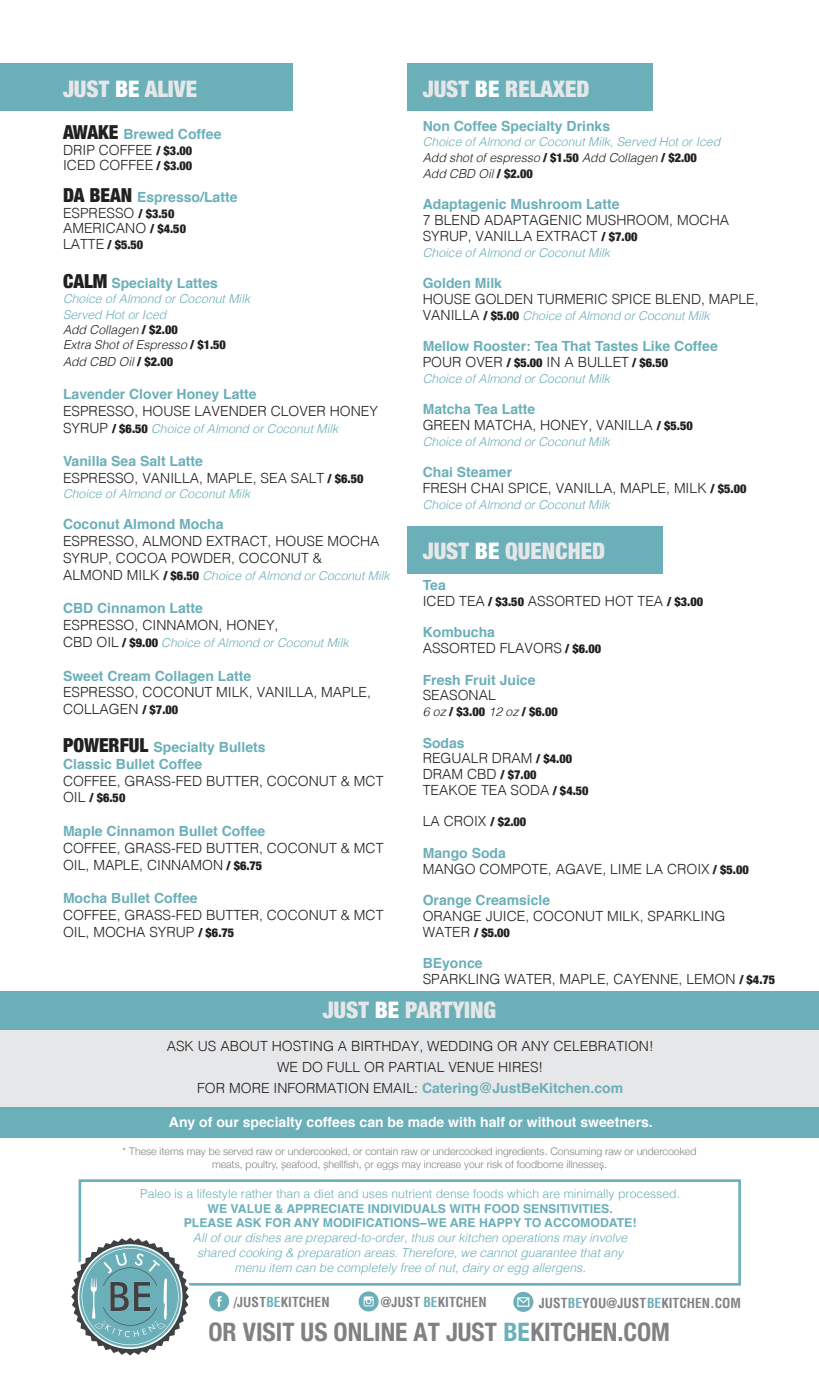
<style>
.page{position:relative;width:819px;height:1386px;background:#fff}
.page>*{position:absolute;margin:0;border:0;box-sizing:border-box;transform-origin:0 0}
.t1{font:700 condensed 25.38px "Helvetica Neue";color:#808183}
.t2{font:900 condensed 22.75px "Helvetica Neue";color:#e6e7e8}
.t3{font:300 14px/15.8px "Helvetica";color:#221f1f}
.t4{font:700 14px/16.8px "Helvetica";color:#6bafb9}
.t5{font:700 14px "Helvetica";color:#fff}
.t6{font:700 condensed 13.47px "Helvetica";color:#808183}
.t7{font:italic 300 12.25px/14.7px "Helvetica";color:#6bafb9}
.t8{font:700 12.25px/14.7px "Helvetica";color:#6bafb9;text-align:center}
.t9{font:300 12.25px "Helvetica";color:#6bafb9}
.t10{font:italic 300 12.25px/14.7px "Helvetica";color:#221f1f}
.t11{font:900 condensed 12.25px "Helvetica Neue";color:#221f1f}
.t12{font:300 10.5px/12.6px "Helvetica Neue";color:#808284;text-align:center}
.s1{color:#fff}
.s2{font-family:"Helvetica Neue";font-weight:900;font-stretch:condensed;font-size:19.25px}
.s3{font-weight:700;color:#6bafb9}
.s4{font-family:"Helvetica Neue";font-weight:900;font-stretch:condensed;font-size:12.25px}
.s5{font-family:"Helvetica";font-weight:300;font-stretch:normal;font-size:14px}
.s6{font-family:"Helvetica Neue";font-weight:900;font-stretch:condensed;font-size:19.25px;color:#221f1f}
.s7{font-family:"Helvetica Neue";font-weight:900;font-style:normal;font-stretch:condensed}
.s8{font-style:normal;font-size:14px;color:#221f1f}
.s9{font-family:"Helvetica Neue";font-weight:900;font-style:normal;font-stretch:condensed;color:#221f1f}
.s10{color:#221f1f}
.s11{font-weight:300;color:#221f1f}
.s12{font-family:"Helvetica Neue";font-weight:900;font-stretch:condensed;font-size:12.25px;color:#221f1f}
.s13{font-family:"Helvetica";font-weight:300;font-style:italic;font-stretch:normal}
.s14{color:#6bafb9}
</style>
<div class="page">
<div style="left:0;top:63px;width:292px;height:48px;background:#6bafb9"></div>
<div style="left:0;top:1020px;width:819px;height:106px;background:#e6e7e8"></div>
<div style="left:0;top:1108px;width:819px;height:30px;background:#6bafb9"></div>
<div style="left:79px;top:1179px;width:662px;height:107px;border:3px solid #6bafb9"></div>
<svg style="left:71px;top:1234px;width:122px;height:122px"></svg>
<svg style="left:359px;top:1291px;width:20px;height:20px"></svg>
<svg style="left:209px;top:1291px;width:20px;height:20px"></svg>
<svg style="left:513px;top:1292px;width:20px;height:20px"></svg>
<div style="left:407px;top:526px;width:256px;height:48px;background:#6bafb9"></div>
<div style="left:407px;top:63px;width:245px;height:47px;background:#6bafb9"></div>
<div style="left:0;top:991px;width:819px;height:39px;background:#6bafb9"></div>
<h2 class="t2" style="left:63px;top:80px;width:136px">JUST <span class="s1">BE</span> ALIVE</h2>
<p class="t3" style="left:63px;top:127px;width:160px"><span class="s2">AWAKE</span> <span class="s3">Brewed Coffee<br></span>DRIP COFFEE <span class="s4">/ $3.00<br></span>ICED COFFEE <span class="s4">/ $3.00</span></p>
<p class="t3" style="left:63px;top:190px;width:176px"><span class="s2">DA BEAN</span> <span class="s3">Espresso/Latte<br></span>ESPRESSO <span class="s4">/ $3.50<br></span>AMERICANO <span class="s4">/ $4.50</span></p>
<p class="t11" style="left:63px;top:240px;width:82px"><span class="s5">LATTE</span> / $5.50</p>
<p class="t4" style="left:63px;top:276px;width:157px"><span class="s6">CALM</span> Specialty Lattes</p>
<p class="t7" style="left:63px;top:291px;width:189px;line-height:16.8px">Choice of Almond or Coconut Milk<br>Served Hot or Iced</p>
<p class="t10" style="left:63px;top:323px;width:165px">Add Collagen <span class="s7">/ $2.00<br></span>Extra Shot of Espresso <span class="s7">/ $1.50</span></p>
<p class="t10" style="left:63px;top:355px;width:112px">Add CBD Oil <span class="s7">/ $2.00</span></p>
<p class="t4" style="left:63px;top:387px;width:195px">Lavender Clover Honey Latte</p>
<p class="t3" style="left:63px;top:404px;width:317px">ESPRESSO, HOUSE LAVENDER CLOVER HONEY</p>
<p class="t7" style="left:63px;top:422px;width:277px"><span class="s8">SYRUP</span> <span class="s9">/ $6.50</span> Choice of Almond or Coconut Milk</p>
<p class="t3" style="left:63px;top:454px;width:302px;line-height:16.8px"><span class="s3">Vanilla Sea Salt Latte<br></span>ESPRESSO, VANILLA, MAPLE, SEA SALT <span class="s4">/ $6.50</span></p>
<p class="t7" style="left:63px;top:487px;width:189px">Choice of Almond or Coconut Milk</p>
<p class="t4" style="left:63px;top:517px;width:162px">Coconut Almond Mocha</p>
<p class="t3" style="left:63px;top:534px;width:318px;line-height:16.8px">ESPRESSO, ALMOND EXTRACT, HOUSE MOCHA<br>SYRUP, COCOA POWDER, COCONUT &amp;</p>
<p class="t7" style="left:63px;top:569px;width:328px"><span class="s8">ALMOND MILK</span> <span class="s9">/ $6.50</span> Choice of Almond or Coconut Milk</p>
<p class="t4" style="left:63px;top:601px;width:141px">CBD Cinnamon Latte</p>
<p class="t3" style="left:63px;top:618px;width:217px">ESPRESSO, CINNAMON, HONEY,</p>
<p class="t7" style="left:63px;top:636px;width:287px"><span class="s8">CBD OIL</span> <span class="s9">/ $9.00</span> Choice of Almond or Coconut Milk</p>
<p class="t4" style="left:63px;top:668px;width:190px">Sweet Cream Collagen Latte</p>
<p class="t3" style="left:63px;top:685px;width:310px;line-height:16.8px">ESPRESSO, COCONUT MILK, VANILLA, MAPLE,<br>COLLAGEN <span class="s4">/ $7.00</span></p>
<p class="t4" style="left:63px;top:740px;width:204px"><span class="s6">POWERFUL</span> Specialty Bullets<br>Classic Bullet Coffee</p>
<p class="t3" style="left:63px;top:774px;width:322px">COFFEE, GRASS-FED BUTTER, COCONUT &amp; MCT</p>
<p class="t11" style="left:63px;top:793px;width:64px"><span class="s5">OIL</span> / $6.50</p>
<p class="t4" style="left:63px;top:824px;width:204px">Maple Cinnamon Bullet Coffee</p>
<p class="t3" style="left:63px;top:840px;width:322px;line-height:16.8px">COFFEE, GRASS-FED BUTTER, COCONUT &amp; MCT<br>OIL, MAPLE, CINNAMON <span class="s4">/ $6.75</span></p>
<p class="t4" style="left:63px;top:891px;width:136px">Mocha Bullet Coffee</p>
<p class="t3" style="left:63px;top:908px;width:322px;line-height:16.8px">COFFEE, GRASS-FED BUTTER, COCONUT &amp; MCT<br>OIL, MOCHA SYRUP <span class="s4">/ $6.75</span></p>
<h2 class="t2" style="left:423px;top:80px;width:168px">JUST <span class="s1">BE</span> RELAXED</h2>
<p class="t4" style="left:423px;top:118px;width:189px">Non Coffee Specialty Drinks</p>
<p class="t7" style="left:423px;top:135px;width:299px;line-height:15.8px">Choice of Almond or Coconut Milk, Served Hot or Iced<br><span class="s10">Add shot of espresso</span> <span class="s9">/ $1.50</span> <span class="s10">Add Collagen</span> <span class="s9">/ $2.00<br></span><span class="s10">Add CBD Oil</span> <span class="s9">/ $2.00</span></p>
<p class="t4" style="left:423px;top:197px;width:198px">Adaptagenic Mushroom Latte</p>
<p class="t3" style="left:423px;top:213px;width:308px">7 BLEND ADAPTAGENIC MUSHROOM, MOCHA<br>SYRUP, VANILLA EXTRACT <span class="s4">/ $7.00</span></p>
<p class="t7" style="left:423px;top:246px;width:189px">Choice of Almond or Coconut Milk</p>
<p class="t4" style="left:423px;top:276px;width:81px">Golden Milk</p>
<p class="t3" style="left:423px;top:292px;width:338px">HOUSE GOLDEN TURMERIC SPICE BLEND, MAPLE,</p>
<p class="t7" style="left:423px;top:309px;width:289px"><span class="s8">VANILLA</span> <span class="s9">/ $5.00</span> Choice of Almond or Coconut Milk</p>
<p class="t4" style="left:423px;top:339px;width:297px;line-height:15.8px">Mellow Rooster: Tea That Tastes Like Coffee<br><span class="s11">POUR OVER</span> <span class="s12">/ $5.00</span> <span class="s11">IN A BULLET</span> <span class="s12">/ $6.50</span></p>
<p class="t7" style="left:423px;top:372px;width:189px">Choice of Almond or Coconut Milk</p>
<p class="t3" style="left:423px;top:402px;width:272px"><span class="s3">Matcha Tea Latte<br></span>GREEN MATCHA, HONEY, VANILLA <span class="s4">/ $5.50</span></p>
<p class="t7" style="left:423px;top:435px;width:189px">Choice of Almond or Coconut Milk</p>
<p class="t3" style="left:423px;top:465px;width:325px"><span class="s3">Chai Steamer<br></span>FRESH CHAI SPICE, VANILLA, MAPLE, MILK <span class="s4">/ $5.00</span></p>
<p class="t7" style="left:423px;top:498px;width:189px">Choice of Almond or Coconut Milk</p>
<h2 class="t2" style="left:423px;top:541px;width:184px">JUST <span class="s1">BE</span> QUENCHED</h2>
<p class="t3" style="left:423px;top:578px;width:282px"><span class="s3">Tea<br></span>ICED TEA <span class="s4">/ $3.50</span> ASSORTED HOT TEA <span class="s4">/ $3.00</span></p>
<p class="t3" style="left:423px;top:625px;width:180px"><span class="s3">Kombucha<br></span>ASSORTED FLAVORS <span class="s4">/ $6.00</span></p>
<p class="t4" style="left:423px;top:672px;width:114px">Fresh Fruit Juice</p>
<p class="t3" style="left:423px;top:688px;width:75px">SEASONAL</p>
<p class="t11" style="left:423px;top:707px;width:137px"><span class="s13">6 oz</span> / $3.00 <span class="s13">12 oz</span> / $6.00</p>
<p class="t3" style="left:423px;top:736px;width:167px"><span class="s3">Sodas<br></span>REGUALR DRAM <span class="s4">/ $4.00<br></span>DRAM CBD <span class="s4">/ $7.00<br></span>TEAKOE TEA SODA <span class="s4">/ $4.50</span></p>
<p class="t3" style="left:423px;top:814px;width:105px">LA CROIX <span class="s4">/ $2.00</span></p>
<p class="t3" style="left:423px;top:846px;width:328px"><span class="s3">Mango Soda<br></span>MANGO COMPOTE, AGAVE, LIME LA CROIX <span class="s4">/ $5.00</span></p>
<p class="t4" style="left:423px;top:893px;width:129px">Orange Creamsicle</p>
<p class="t3" style="left:423px;top:909px;width:304px">ORANGE JUICE, COCONUT MILK, SPARKLING</p>
<p class="t11" style="left:423px;top:927px;width:89px"><span class="s5">WATER</span> / $5.00</p>
<p class="t3" style="left:423px;top:956px;width:354px"><span class="s3">BEyonce<br></span>SPARKLING WATER, MAPLE, CAYENNE, LEMON <span class="s4">/ $4.75</span></p>
<h2 class="t2" style="left:323px;top:1001px;width:175px">JUST <span class="s1">BE</span> PARTYING</h2>
<p class="t3" style="left:167px;top:1037px;width:488px;line-height:21px;text-align:center">ASK US ABOUT HOSTING A BIRTHDAY, WEDDING OR ANY CELEBRATION!<br>WE DO FULL OR PARTIAL VENUE HIRES!<br>FOR MORE INFORMATION EMAIL: <span class="s3">Catering@JustBeKitchen.com</span></p>
<p class="t5" style="left:169px;top:1117px;width:485px">Any of our specialty coffees can be made with half or without sweetners.</p>
<p class="t12" style="left:123px;top:1146px;width:575px">* These items may be served raw or undercooked, or contain raw or undercooked ingredients. Consuming raw or undercooked meats, poultry, seafood, shellfish, or eggs may increase your risk of foodborne illnesses.</p>
<p class="t9" style="left:140px;top:1189px;width:541px">Paleo is a lifestyle rather than a diet and uses nutrient dense foods which are minimally processed.</p>
<p class="t8" style="left:184px;top:1202px;width:454px">WE VALUE &amp; APPRECIATE INDIVIDUALS WITH FOOD SENSITIVITIES.<br>PLEASE ASK FOR ANY MODIFICATIONS−WE ARE HAPPY TO ACCOMODATE!</p>
<p class="t7" style="left:193px;top:1232px;width:436px;text-align:center">All of our dishes are prepared-to-order, thus our kitchen operations may involve shared cooking &amp; preparation areas. Therefore, we cannot guarantee that any menu item can be completely free of nut, dairy or egg allergens.</p>
<p class="t6" style="left:234px;top:1296px;width:98px">/JUST<span class="s14">BE</span>KITCHEN</p>
<p class="t6" style="left:380px;top:1296px;width:108px">@JUST <span class="s14">BE</span>KITCHEN</p>
<p class="t6" style="left:539px;top:1298px;width:204px">JUST<span class="s14">BE</span>YOU@JUST<span class="s14">BE</span>KITCHEN.COM</p>
<h1 class="t1" style="left:208px;top:1323px;width:463px">OR VISIT US ONLINE AT JUST <span class="s14">BE</span>KITCHEN.COM</h1>
</div>
